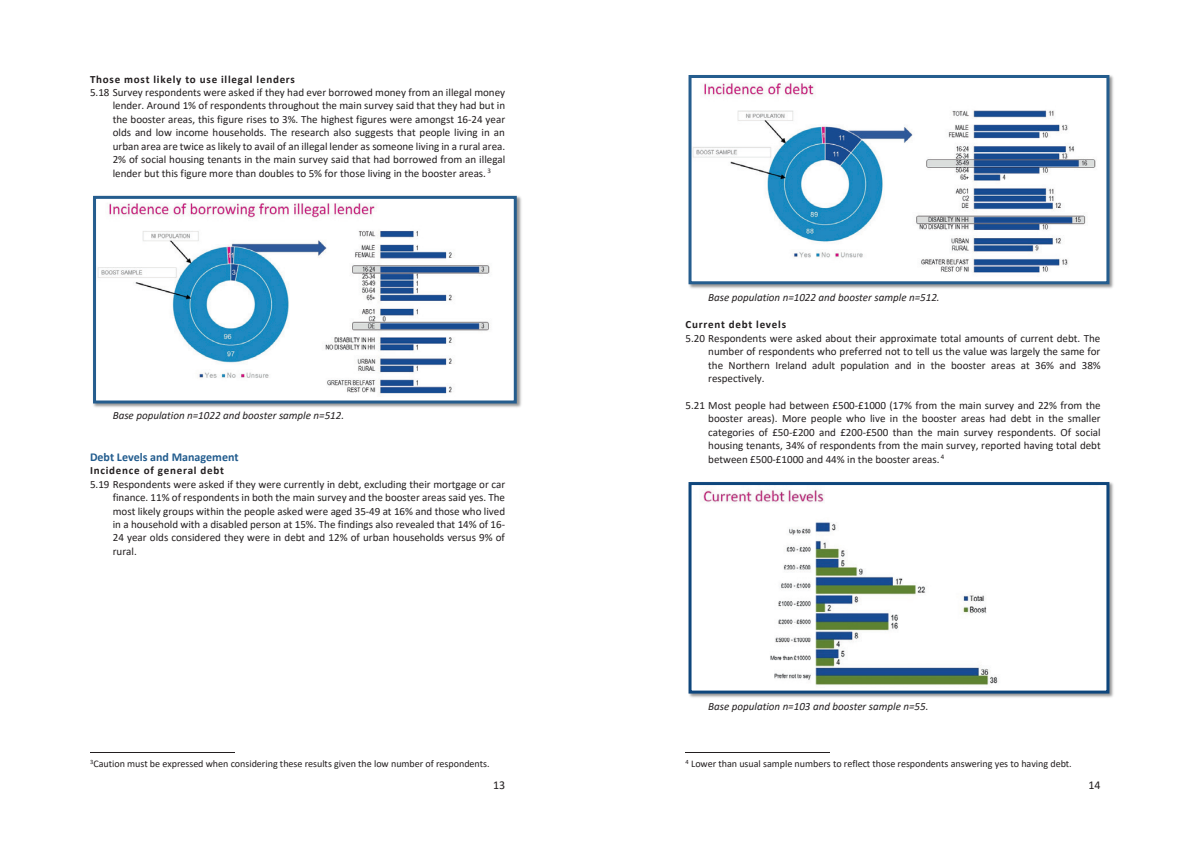
<style>
.page{position:relative;width:1191px;height:842px;background:#fff}
.page>*{position:absolute;margin:0;border:0;box-sizing:border-box;transform-origin:0 0}
.t1{font:700 12px "Calibri";color:#225c8e}
.t2{font:12px "Calibri";color:#231f20}
.t3{font:11px/13.4px "Calibri";color:#231f20;text-align:justify}
.t4{font:italic 11px "Calibri";color:#231f20}
.t5{font:700 11px "Calibri";letter-spacing:.065em;color:#231f20}
.t6{font:10.1px "Calibri";letter-spacing:-.005em;color:#231f20}
</style>
<div class="page">
<hr style="left:90px;top:752px;width:144px;height:1px;background:#231f20">
<img style="left:93px;top:195px;width:429px;height:213px">
<img style="left:97px;top:200px;width:416px;height:199px">
<div style="left:93px;top:196px;width:424px;height:207px;border:3px solid #255d8e"></div>
<hr style="left:685px;top:752px;width:144px;height:1px;background:#231f20">
<img style="left:688px;top:75px;width:426px;height:214px">
<img style="left:692px;top:79px;width:413px;height:201px">
<div style="left:688px;top:75px;width:421px;height:209px;border:3px solid #255d8e"></div>
<img style="left:688px;top:482px;width:426px;height:216px">
<img style="left:692px;top:486px;width:413px;height:203px">
<div style="left:688px;top:482px;width:421px;height:211px;border:3px solid #0e467c"></div>
<p class="t5" style="left:90px;top:71px;width:206px">Those most likely to use illegal lenders</p>
<p class="t3" style="left:90px;top:85px;width:417px">5.18 Survey respondents were asked if they had ever borrowed money from an illegal money</p>
<p class="t3" style="left:113px;top:99px;width:394px">lender. Around 1% of respondents throughout the main survey said that they had but in</p>
<p class="t3" style="left:113px;top:112px;width:394px">the booster areas, this figure rises to 3%. The highest figures were amongst 16-24 year</p>
<p class="t3" style="left:113px;top:126px;width:393px">olds and low income households. The research also suggests that people living in an</p>
<p class="t3" style="left:113px;top:139px;width:394px">urban area are twice as likely to avail of an illegal lender as someone living in a rural area.</p>
<p class="t3" style="left:113px;top:153px;width:394px">2% of social housing tenants in the main survey said that had borrowed from an illegal</p>
<p class="t3" style="left:113px;top:166px;width:380px">lender but this figure more than doubles to 5% for those living in the booster areas. <sup>3</sup></p>
<p class="t4" style="left:113px;top:408px;width:233px">Base population n=1022 and booster sample n=512.</p>
<p class="t1" style="left:90px;top:448px;width:150px">Debt Levels and Management</p>
<p class="t5" style="left:90px;top:463px;width:135px">Incidence of general debt</p>
<p class="t3" style="left:90px;top:477px;width:417px">5.19 Respondents were asked if they were currently in debt, excluding their mortgage or car</p>
<p class="t3" style="left:113px;top:490px;width:394px">finance. 11% of respondents in both the main survey and the booster areas said yes. The</p>
<p class="t3" style="left:113px;top:504px;width:394px">most likely groups within the people asked were aged 35-49 at 16% and those who lived</p>
<p class="t3" style="left:113px;top:517px;width:394px">in a household with a disabled person at 15%. The findings also revealed that 14% of 16-</p>
<p class="t3" style="left:113px;top:531px;width:394px">24 year olds considered they were in debt and 12% of urban households versus 9% of</p>
<p class="t3" style="left:113px;top:544px;width:26px">rural.</p>
<p class="t6" style="left:90px;top:757px;width:401px"><sup>3</sup>Caution must be expressed when considering these results given the low number of respondents.</p>
<p class="t2" style="left:493px;top:777px;width:14px">13</p>
<p class="t4" style="left:708px;top:290px;width:233px">Base population n=1022 and booster sample n=512.</p>
<p class="t5" style="left:685px;top:317px;width:102px">Current debt levels</p>
<p class="t3" style="left:685px;top:331px;width:416px">5.20 Respondents were asked about their approximate total amounts of current debt. The</p>
<p class="t3" style="left:708px;top:345px;width:394px">number of respondents who preferred not to tell us the value was largely the same for</p>
<p class="t3" style="left:708px;top:358px;width:394px">the Northern Ireland adult population and in the booster areas at 36% and 38%</p>
<p class="t3" style="left:708px;top:371px;width:58px">respectively.</p>
<p class="t3" style="left:708px;top:398px;width:394px;text-indent:-23px">5.21 Most people had between £500-£1000 (17% from the main survey and 22% from the booster areas). More people who live in the booster areas had debt in the smaller categories of £50-£200 and £200-£500 than the main survey respondents. Of social housing tenants, 34% of respondents from the main survey, reported having total debt between £500-£1000 and 44% in the booster areas. <sup>4</sup></p>
<p class="t4" style="left:708px;top:699px;width:222px">Base population n=103 and booster sample n=55.</p>
<p class="t6" style="left:685px;top:757px;width:388px"><sup>4</sup> Lower than usual sample numbers to reflect those respondents answering yes to having debt.</p>
<p class="t2" style="left:1088px;top:777px;width:14px">14</p>
</div>
